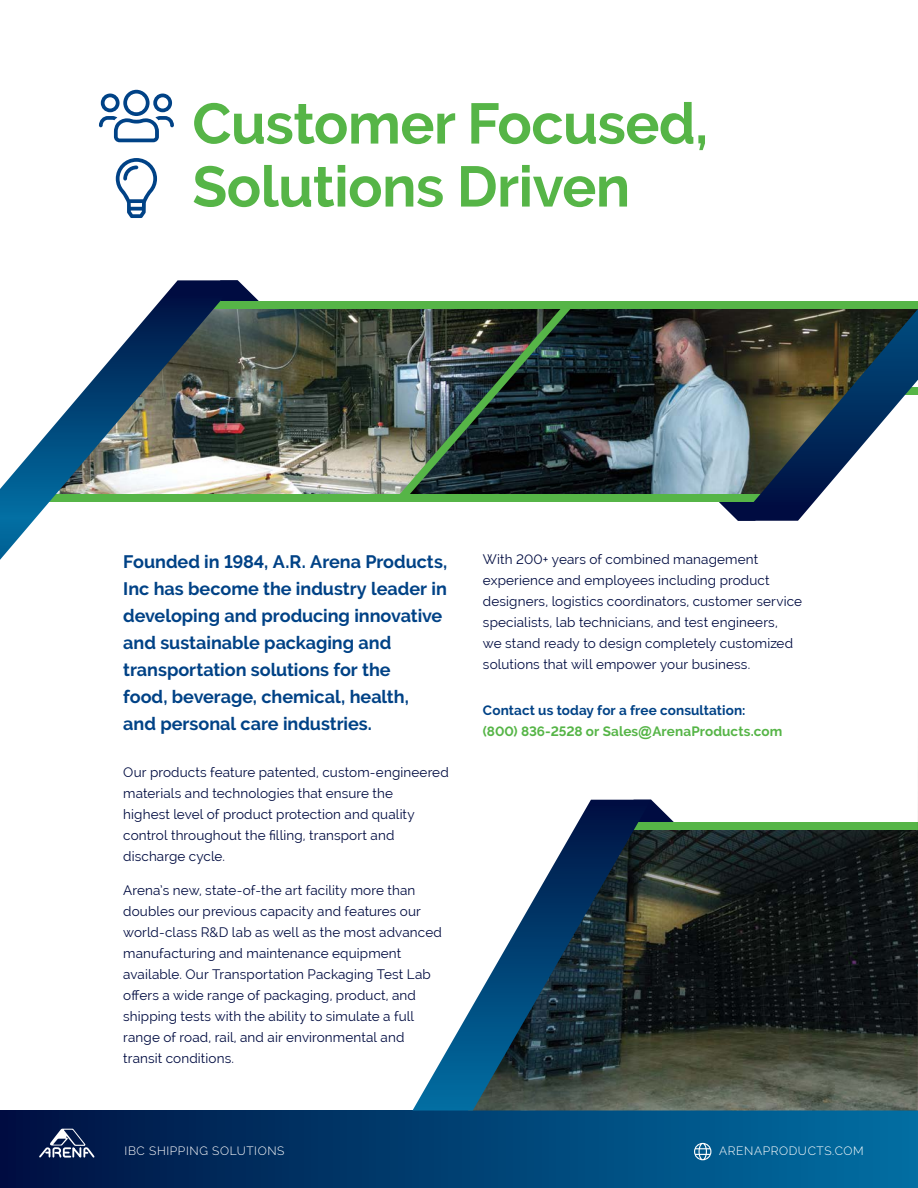
<style>
.page{position:relative;width:918px;height:1188px;background:#fff}
.page>*{position:absolute;margin:0;border:0;box-sizing:border-box;transform-origin:0 0}
.t1{font:700 57px/63px "Raleway";letter-spacing:-.01em;color:#56b547}
.t2{font:700 18px/27px "Raleway";color:#004286}
.t3{font:13.5px/21px "Raleway";letter-spacing:.01em;color:#000c41}
.t4{font:700 13.5px/21px "Raleway";letter-spacing:.01em;color:#56b547}
.t5{font:300 12px "Raleway";letter-spacing:.05em;color:#fff}
.s1{color:#004286}
.s2{font-family:"Arial"}
</style>
<div class="page">
<div style="left:0;top:1111px;width:918px;height:77px;background:linear-gradient(to right,#001041,#016fa3)"></div>
<svg style="left:39px;top:1129px;width:56px;height:29px"></svg>
<svg style="left:694px;top:1143px;width:17px;height:17px"></svg>
<svg style="left:651px;top:800px;width:23px;height:22px"></svg>
<svg style="left:238px;top:280px;width:21px;height:21px"></svg>
<img style="left:238px;top:308px;width:161px;height:186px">
<img style="left:572px;top:308px;width:346px;height:186px">
<div style="left:48px;top:494px;width:726px;height:7px;background:#56b547"></div>
<div style="left:192px;top:301px;width:726px;height:7px;background:#56b547"></div>
<svg style="left:0;top:280px;width:238px;height:280px"></svg>
<svg style="left:701px;top:309px;width:217px;height:212px"></svg>
<img style="left:651px;top:830px;width:266px;height:281px">
<div style="left:621px;top:822px;width:297px;height:8px;background:#56b547"></div>
<svg style="left:412px;top:800px;width:239px;height:311px"></svg>
<img style="left:917px;top:830px;width:1px;height:281px">
<img style="left:399px;top:308px;width:173px;height:186px">
<h1 class="t1" style="left:192px;top:92px;width:517px">Customer Focused,<br>Solutions Driven</h1>
<p class="t2" style="left:123px;top:548px;width:326px">Founded in 1984, A.R. Arena Products, Inc has become the industry leader in developing and producing innovative and sustainable packaging and transportation solutions for the<br>food, beverage, chemical, health,<br>and personal care industries.</p>
<p class="t3" style="left:123px;top:761px;width:327px">Our products feature patented, custom-engineered materials and technologies that ensure the<br>highest level of product protection and quality control throughout the filling, transport and discharge cycle.</p>
<p class="t3" style="left:123px;top:880px;width:320px">Arena’s new, state-of-the art facility more than doubles our previous capacity and features our world-class R&amp;D lab as well as the most advanced manufacturing and maintenance equipment available. Our Transportation Packaging Test Lab offers a wide range of packaging, product, and shipping tests with the ability to simulate a full range of road, rail, and air environmental and transit conditions.</p>
<p class="t3" style="left:483px;top:549px;width:321px">With 200+ years of combined management experience and employees including product designers, logistics coordinators, customer service specialists, lab technicians, and test engineers,<br>we stand ready to design completely customized solutions that will empower your business.</p>
<p class="t4" style="left:483px;top:700px;width:301px"><span class="s1">Contact us today for a free consultation: </span>(800) 836-2528 or Sales<span class="s2">@</span>ArenaProducts.com</p>
<p class="t5" style="left:125px;top:1143px;width:161px">IBC SHIPPING SOLUTIONS</p>
<p class="t5" style="left:719px;top:1144px;width:146px">ARENAPRODUCTS.COM</p>
</div>
